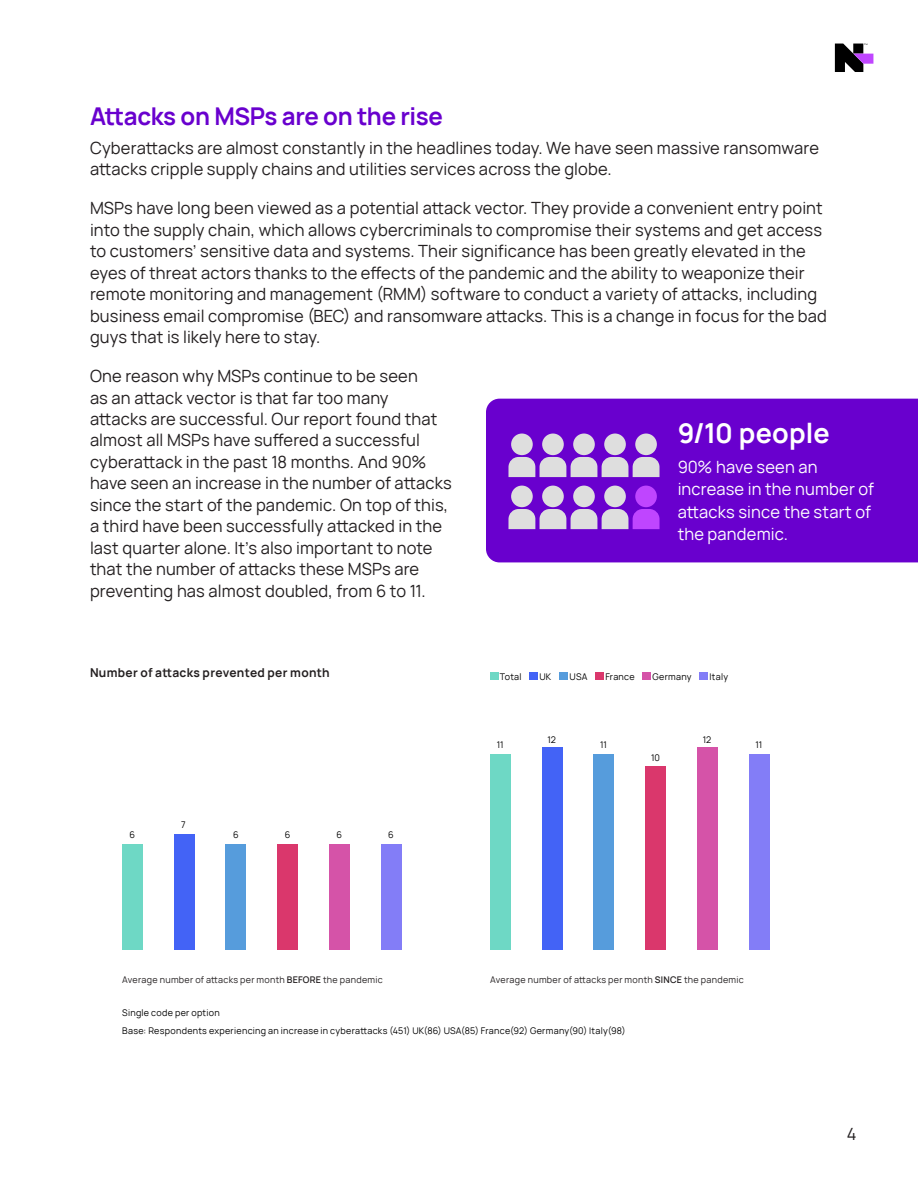
<style>
.page{position:relative;width:918px;height:1188px;background:#fff}
.page>*{position:absolute;margin:0;border:0;box-sizing:border-box;transform-origin:0 0}
.Body_Copy{font:700 27px "Manrope";letter-spacing:.005em;color:#fff}
.Subheading_2{font:700 24px "Manrope";letter-spacing:-.02em;color:#6900ce}
.Body_Copy-2{font:16.5px/21.5px "Manrope";letter-spacing:.01em;color:#231f20}
.Body_Copy-3{font:16.5px/22.5px "Manrope";letter-spacing:.01em;color:#fff}
.Body_Copy-4{font:700 12px "Manrope";letter-spacing:.025em;color:#231f20}
.Body_Copy-5{font:9px "Manrope";letter-spacing:.03em;color:#000}
.Body_Copy-6{font:9px "Manrope";letter-spacing:.035em;color:#231f20}
.s1{font-weight:600}
</style>
<div class="page">
<svg style="left:835px;top:44px;width:38px;height:28px"></svg>
<div style="left:486px;top:399px;width:432px;height:163px;background:#6900ce"></div>
<div style="left:511px;top:434px;width:22px;height:21px;background:#dedede;border-radius:50%"></div>
<div style="left:511px;top:486px;width:22px;height:21px;background:#dedede;border-radius:50%"></div>
<div style="left:573px;top:434px;width:22px;height:21px;background:#dedede;border-radius:50%"></div>
<div style="left:573px;top:486px;width:22px;height:21px;background:#dedede;border-radius:50%"></div>
<div style="left:542px;top:434px;width:22px;height:21px;background:#dedede;border-radius:50%"></div>
<div style="left:542px;top:486px;width:22px;height:21px;background:#dedede;border-radius:50%"></div>
<div style="left:604px;top:434px;width:22px;height:21px;background:#dedede;border-radius:50%"></div>
<div style="left:604px;top:486px;width:22px;height:21px;background:#dedede;border-radius:50%"></div>
<div style="left:635px;top:434px;width:22px;height:21px;background:#dedede;border-radius:50%"></div>
<div style="left:635px;top:486px;width:22px;height:21px;background:#bf45ff;border-radius:50%"></div>
<svg style="left:508px;top:457px;width:152px;height:20px;background:#c8b4da"></svg>
<svg style="left:508px;top:509px;width:152px;height:20px;background:#c29be0"></svg>
<div style="left:122px;top:844px;width:20px;height:106px;background:#6ed8c5"></div>
<div style="left:490px;top:754px;width:20px;height:196px;background:#6ed8c5"></div>
<div style="left:174px;top:834px;width:20px;height:116px;background:#4363f6"></div>
<div style="left:542px;top:748px;width:20px;height:202px;background:#4363f6"></div>
<div style="left:226px;top:844px;width:20px;height:106px;background:#569cdc"></div>
<div style="left:594px;top:754px;width:20px;height:196px;background:#569cdc"></div>
<div style="left:278px;top:844px;width:20px;height:106px;background:#da376c"></div>
<div style="left:645px;top:767px;width:21px;height:183px;background:#da376c"></div>
<div style="left:329px;top:844px;width:21px;height:106px;background:#d553a8"></div>
<div style="left:697px;top:748px;width:20px;height:202px;background:#d553a8"></div>
<div style="left:381px;top:844px;width:20px;height:106px;background:#837df7"></div>
<div style="left:749px;top:754px;width:20px;height:196px;background:#837df7"></div>
<div style="left:490px;top:672px;width:8px;height:8px;background:#6ed8c5"></div>
<div style="left:530px;top:672px;width:8px;height:8px;background:#4363f6"></div>
<div style="left:560px;top:672px;width:8px;height:8px;background:#569cdc"></div>
<div style="left:596px;top:672px;width:8px;height:8px;background:#da376c"></div>
<div style="left:643px;top:672px;width:8px;height:8px;background:#d553a8"></div>
<div style="left:700px;top:672px;width:8px;height:8px;background:#837df7"></div>
<p class="Subheading_2" style="left:90px;top:96px;width:354px">Attacks on MSPs are on the rise</p>
<p class="Body_Copy-2" style="left:90px;top:136px;width:730px">Cyberattacks are almost constantly in the headlines today. We have seen massive ransomware attacks cripple supply chains and utilities services across the globe.</p>
<p class="Body_Copy-2" style="left:90px;top:197px;width:739px">MSPs have long been viewed as a potential attack vector. They provide a convenient entry point into the supply chain, which allows cybercriminals to compromise their systems and get access to customers’ sensitive data and systems. Their significance has been greatly elevated in the eyes of threat actors thanks to the effects of the pandemic and the ability to weaponize their remote monitoring and management (RMM) software to conduct a variety of attacks, including business email compromise (BEC) and ransomware attacks. This is a change in focus for the bad guys that is likely here to stay.</p>
<p class="Body_Copy-2" style="left:90px;top:364px;width:363px">One reason why MSPs continue to be seen<br>as an attack vector is that far too many<br>attacks are successful. Our report found that almost all MSPs have suffered a successful cyberattack in the past 18 months. And 90% have seen an increase in the number of attacks since the start of the pandemic. On top of this, a third have been successfully attacked in the last quarter alone. It’s also important to note that the number of attacks these MSPs are preventing has almost doubled, from 6 to 11.</p>
<p class="Body_Copy" style="left:678px;top:410px;width:154px">9/10 people</p>
<p class="Body_Copy-3" style="left:678px;top:454px;width:198px">90% have seen an increase in the number of attacks since the start of the pandemic.</p>
<p class="Body_Copy-4" style="left:90px;top:663px;width:241px">Number of attacks prevented per month</p>
<p class="Body_Copy-5" style="left:181px;top:818px;width:6px">7</p>
<p class="Body_Copy-5" style="left:130px;top:828px;width:7px">6</p>
<p class="Body_Copy-5" style="left:233px;top:828px;width:7px">6</p>
<p class="Body_Copy-5" style="left:285px;top:828px;width:7px">6</p>
<p class="Body_Copy-5" style="left:337px;top:828px;width:7px">6</p>
<p class="Body_Copy-5" style="left:388px;top:828px;width:7px">6</p>
<p class="Body_Copy-5" style="left:500px;top:670px;width:23px">Total</p>
<p class="Body_Copy-5" style="left:539px;top:670px;width:13px">UK</p>
<p class="Body_Copy-5" style="left:570px;top:670px;width:19px">USA</p>
<p class="Body_Copy-5" style="left:605px;top:670px;width:31px">France</p>
<p class="Body_Copy-5" style="left:653px;top:670px;width:41px">Germany</p>
<p class="Body_Copy-5" style="left:710px;top:670px;width:20px">Italy</p>
<p class="Body_Copy-5" style="left:547px;top:733px;width:10px">12</p>
<p class="Body_Copy-5" style="left:497px;top:738px;width:8px">11</p>
<p class="Body_Copy-5" style="left:600px;top:738px;width:8px">11</p>
<p class="Body_Copy-5" style="left:651px;top:751px;width:10px">10</p>
<p class="Body_Copy-5" style="left:703px;top:733px;width:10px">12</p>
<p class="Body_Copy-5" style="left:756px;top:738px;width:8px">11</p>
<p class="Body_Copy-6" style="left:122px;top:973px;width:262px">Average number of attacks per month <span class="s1">BEFORE</span> the pandemic</p>
<p class="Body_Copy-6" style="left:490px;top:973px;width:255px">Average number of attacks per month <span class="s1">SINCE</span> the pandemic</p>
<p class="Body_Copy-5" style="left:122px;top:1006px;width:99px">Single code per option</p>
<p class="Body_Copy-5" style="left:122px;top:1024px;width:505px">Base: Respondents experiencing an increase in cyberattacks (451) UK(86) USA(85) France(92) Germany(90) Italy(98)</p>
<p class="Body_Copy-2" style="left:847px;top:1123px;width:11px">4</p>
</div>
